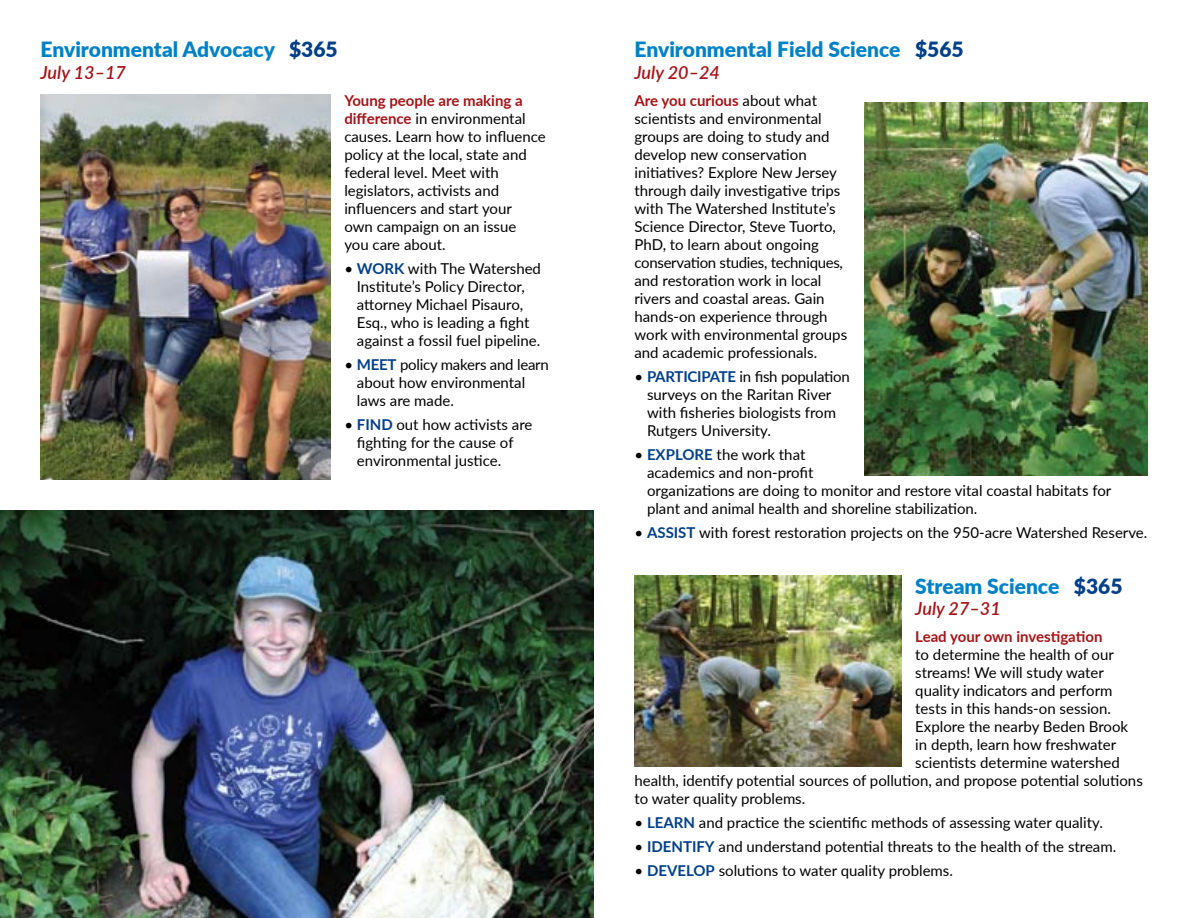
<style>
.page{position:relative;width:1188px;height:918px;background:#fff}
.page>*{position:absolute;margin:0;border:0;box-sizing:border-box;transform-origin:0 0}
.t1{font:900 21px "Lato";color:#0081c6}
.t2{font:italic 600 18px "Lato";color:#a31418}
.t3{font:15px/18px "Lato";color:#000}
.t4{font:700 15px "Lato";color:#a31418}
.t5{font:700 15px "Lato";color:#023f88}
.s1{color:#023f88}
.s2{font-weight:700;color:#a31418}
.s3{font-weight:700;color:#023f88}
.s4{font-weight:400;color:#000}
</style>
<div class="page">
<img style="left:864px;top:102px;width:284px;height:373px">
<img style="left:634px;top:575px;width:268px;height:192px">
<img style="left:40px;top:95px;width:291px;height:385px">
<img style="left:0;top:511px;width:594px;height:407px">
<h1 class="t1" style="left:40px;top:34px;width:299px">Environmental Advocacy <span class="s1">$365</span></h1>
<p class="t2" style="left:40px;top:59px;width:87px">July 13–17</p>
<p class="t3" style="left:344px;top:91px;width:203px"><span class="s2">Young people are making a difference</span> in environmental causes. Learn how to influence policy at the local, state and federal level. Meet with legislators, activists and influencers and start your<br>own campaign on an issue<br>you care about.</p>
<p class="t3" style="left:357px;top:259px;width:186px;text-indent:-13px">• <span class="s3">Work</span> with The Watershed<br>Institute’s Policy Director, attorney Michael Pisauro,<br>Esq., who is leading a fight against a fossil fuel pipeline.</p>
<p class="t5" style="left:344px;top:354px;width:36px"><span class="s4">•</span> Meet</p>
<p class="t3" style="left:357px;top:355px;width:194px;text-indent:43px">policy makers and learn about how environmental laws are made.</p>
<p class="t3" style="left:357px;top:415px;width:177px;text-indent:-13px">• <span class="s3">Fi nd</span> out how activists are fighting for the cause of environmental justice.</p>
<h1 class="t1" style="left:634px;top:34px;width:331px">Environmental Field Science <span class="s1">$565</span></h1>
<p class="t2" style="left:634px;top:59px;width:87px">July 20–24</p>
<p class="t3" style="left:634px;top:91px;width:214px"><span class="s2">Are you curious</span> about what scientists and environmental groups are doing to study and develop new conservation initiatives? Explore New Jersey through daily investigative trips with The Watershed Institute’s<br>Science Director, Steve Tuorto,<br>PhD, to learn about ongoing conservation studies, techniques, and restoration work in local rivers and coastal areas. Gain hands-on experience through work with environmental groups and academic professionals.</p>
<p class="t5" style="left:634px;top:366px;width:30px"><span class="s4">•</span> Participate</p>
<p class="t3" style="left:647px;top:367px;width:204px;text-indent:93px">in fish population surveys on the Raritan River with fisheries biologists from<br>Rutgers University.</p>
<p class="t3" style="left:647px;top:445px;width:466px;text-indent:-13px">• <span class="s3">Explore</span> the work that<br>academics and non-profit<br>organizations are doing to monitor and restore vital coastal habitats for plant and animal health and shoreline stabilization.</p>
<p class="t3" style="left:634px;top:523px;width:514px">• <span class="s3">Assist</span> with forest restoration projects on the 950-acre Watershed Reserve.</p>
<h1 class="t1" style="left:915px;top:570px;width:209px">Stream Science <span class="s1">$365</span></h1>
<p class="t2" style="left:915px;top:596px;width:87px">July 27–31</p>
<p class="t4" style="left:915px;top:626px;width:189px">Lead your own investigation</p>
<p class="t3" style="left:915px;top:645px;width:200px">to determine the health of our</p>
<p class="t3" style="left:915px;top:663px;width:190px">streams! We will study water</p>
<p class="t3" style="left:915px;top:681px;width:199px">quality indicators and perform</p>
<p class="t3" style="left:915px;top:699px;width:197px">tests in this hands-on session.</p>
<p class="t3" style="left:915px;top:717px;width:214px">Explore the nearby Beden Brook</p>
<p class="t3" style="left:915px;top:735px;width:202px">in depth, learn how freshwater</p>
<p class="t3" style="left:915px;top:753px;width:206px">scientists determine watershed</p>
<p class="t3" style="left:634px;top:771px;width:510px">health, identify potential sources of pollution, and propose potential solutions</p>
<p class="t3" style="left:634px;top:789px;width:172px">to water quality problems.</p>
<p class="t5" style="left:634px;top:812px;width:21px"><span class="s4">•</span> Lear</p>
<p class="t3" style="left:683px;top:813px;width:421px"><span class="s3">n</span> and practice the scientific methods of assessing water quality.</p>
<p class="t3" style="left:634px;top:837px;width:483px">• <span class="s3">Ide ntify</span> and understand potential threats to the health of the stream.</p>
<p class="t3" style="left:634px;top:861px;width:320px">• <span class="s3">Develop</span> solutions to water quality problems.</p>
</div>
